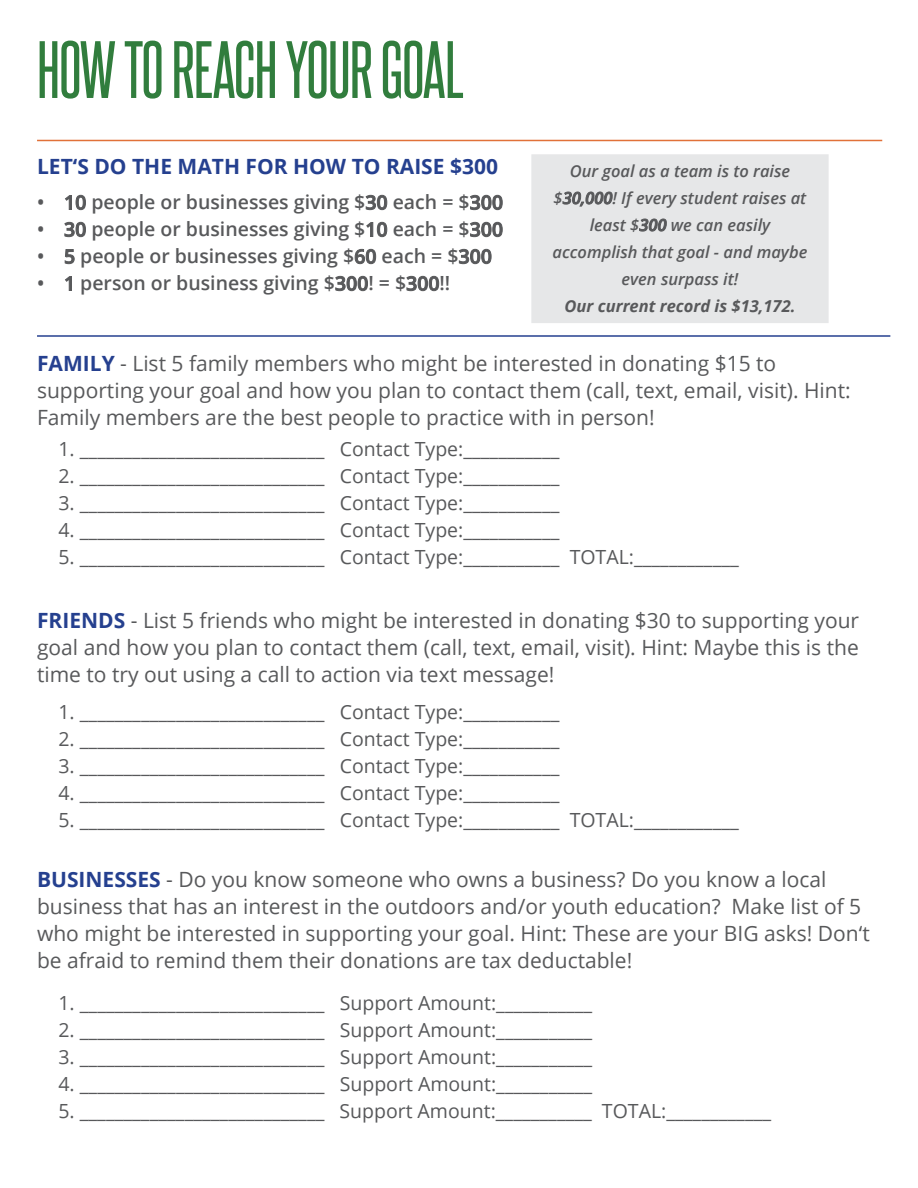
<style>
.page{position:relative;width:918px;height:1188px;background:#fff}
.page>*{position:absolute;margin:0;border:0;box-sizing:border-box;transform-origin:0 0}
.t1{font:69px "Steelfish Rg";letter-spacing:-.01em;color:#317d3d}
.t2{font:21px/27px "Open Sans";color:#58595b}
.t3{font:700 21px "Open Sans";color:#25408f}
.t4{font:19.5px "Open Sans";color:#58595b}
.t5{font:600 19.5px "Open Sans";color:#58595b}
.t6{font:italic 600 16.5px/27px "Open Sans";color:#58595b;text-align:center}
.t7{font:italic 700 16.5px "Open Sans";color:#58595b}
.s1{font-weight:700;color:#25408f}
</style>
<div class="page">
<div style="left:531px;top:154px;width:298px;height:169px;background:#e6e7e8"></div>
<hr style="left:37px;top:140px;width:845px;height:1px;background:#e17139">
<hr style="left:37px;top:335px;width:853px;height:2px;background:#25408f">
<h1 class="t1" style="left:37px;top:21px;width:428px">HOW TO REACH YOUR GOAL</h1>
<p class="t3" style="left:37px;top:151px;width:462px">LET‘S DO THE MATH FOR HOW TO RAISE $300</p>
<p class="t6" style="left:553px;top:157px;width:256px">Our goal as a team is to raise $30,000! If every student raises at least $300 we can easily accomplish that goal - and maybe even surpass it!</p>
<p class="t7" style="left:565px;top:294px;width:232px">Our current record is $13,172.</p>
<p class="t5" style="left:37px;top:189px;width:468px">• 10 people or businesses giving $30 each = $300</p>
<p class="t5" style="left:37px;top:216px;width:468px">• 30 people or businesses giving $10 each = $300</p>
<p class="t5" style="left:37px;top:243px;width:456px">• 5 people or businesses giving $60 each = $300</p>
<p class="t5" style="left:37px;top:270px;width:415px">• 1 person or business giving $300! = $300!!</p>
<p class="t2" style="left:37px;top:349px;width:815px"><span class="s1">FAMILY</span> - List 5 family members who might be interested in donating $15 to supporting your goal and how you plan to contact them (call, text, email, visit). Hint:<br>Family members are the best people to practice with in person!</p>
<p class="t4" style="left:58px;top:436px;width:503px">1. ____________________________ Contact Type:___________</p>
<p class="t4" style="left:58px;top:463px;width:503px">2. ____________________________ Contact Type:___________</p>
<p class="t4" style="left:58px;top:490px;width:503px">3. ____________________________ Contact Type:___________</p>
<p class="t4" style="left:58px;top:517px;width:503px">4. ____________________________ Contact Type:___________</p>
<p class="t4" style="left:58px;top:544px;width:682px">5. ____________________________ Contact Type:___________ TOTAL:____________</p>
<p class="t2" style="left:37px;top:606px;width:824px;text-align:justify"><span class="s1">FRIENDS</span> - List 5 friends who might be interested in donating $30 to supporting your goal and how you plan to contact them (call, text, email, visit). Hint: Maybe this is the time to try out using a call to action via text message!</p>
<p class="t4" style="left:58px;top:699px;width:503px">1. ____________________________ Contact Type:___________</p>
<p class="t4" style="left:58px;top:726px;width:503px">2. ____________________________ Contact Type:___________</p>
<p class="t4" style="left:58px;top:753px;width:503px">3. ____________________________ Contact Type:___________</p>
<p class="t4" style="left:58px;top:780px;width:503px">4. ____________________________ Contact Type:___________</p>
<p class="t4" style="left:58px;top:807px;width:682px">5. ____________________________ Contact Type:___________ TOTAL:____________</p>
<p class="t2" style="left:37px;top:866px;width:834px"><span class="s1">BUSINESSES</span> - Do you know someone who owns a business? Do you know a local business that has an interest in the outdoors and/or youth education? Make list of 5 who might be interested in supporting your goal. Hint: These are your BIG asks! Don‘t be afraid to remind them their donations are tax deductable!</p>
<p class="t4" style="left:58px;top:989px;width:535px">1. ____________________________ Support Amount:___________</p>
<p class="t4" style="left:58px;top:1016px;width:535px">2. ____________________________ Support Amount:___________</p>
<p class="t4" style="left:58px;top:1043px;width:535px">3. ____________________________ Support Amount:___________</p>
<p class="t4" style="left:58px;top:1070px;width:535px">4. ____________________________ Support Amount:___________</p>
<p class="t4" style="left:58px;top:1097px;width:714px">5. ____________________________ Support Amount:___________ TOTAL:____________</p>
</div>
